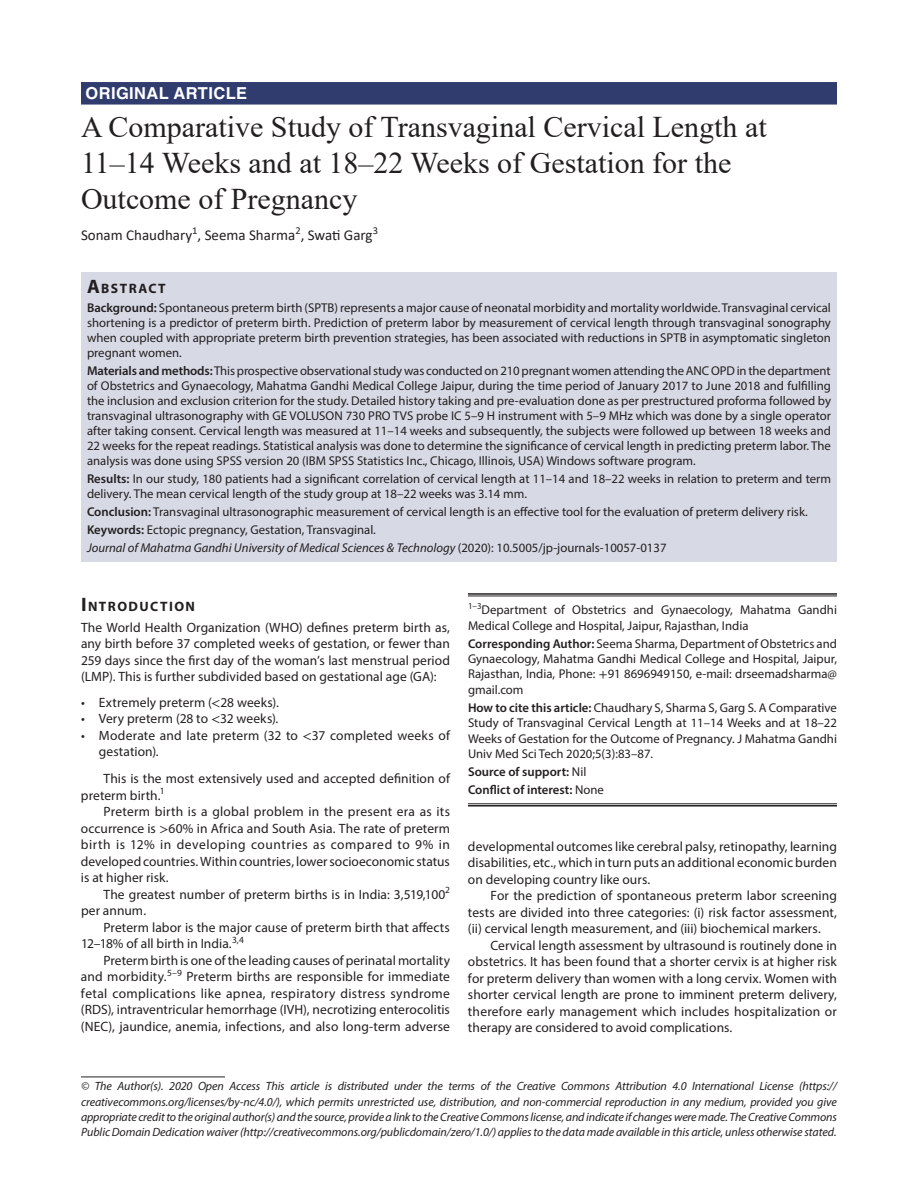
<style>
.page{position:relative;width:918px;height:1188px;background:#fff}
.page>*{position:absolute;margin:0;border:0;box-sizing:border-box;transform-origin:0 0}
.t1{font:30px/36px "Times New Roman";color:#231f20}
.t2{font:700 16.5px "Helvetica LT Std";letter-spacing:.025em;color:#fff}
.t3{font:15px "Calibri";color:#231f20}
.t4{font:700 13.65px "Myriad Pro";letter-spacing:.105em;color:#231f20}
.t5{font:13.5px/16.5px "Myriad Pro";letter-spacing:.005em;color:#231f20;text-align:justify}
.t6{font:12.75px/15px "Myriad Pro";color:#231f20;text-align:justify}
.t7{font:600 12.75px/18.3px "Myriad Pro";color:#231f20}
.t8{font:italic 12px/15.1px "Myriad Pro";letter-spacing:-.005em;color:#231f20;text-align:justify}
.s1{font-size:19.5px}
.s2{font-weight:600}
.s3{font-style:italic}
.s4{font-family:"STIX"}
.s5{font-weight:400}
</style>
<div class="page">
<div style="left:81px;top:82px;width:756px;height:23px;background:#313c6e"></div>
<div style="left:81px;top:272px;width:756px;height:26px;background:#d7d9e5"></div>
<div style="left:81px;top:297px;width:756px;height:69px;background:#d7d9e5"></div>
<div style="left:81px;top:360px;width:756px;height:114px;background:#d7d9e5"></div>
<div style="left:81px;top:468px;width:756px;height:39px;background:#d7d9e5"></div>
<div style="left:81px;top:501px;width:756px;height:24px;background:#d7d9e5"></div>
<div style="left:81px;top:519px;width:756px;height:24px;background:#d7d9e5"></div>
<div style="left:81px;top:537px;width:756px;height:24px;background:#d7d9e5"></div>
<hr style="left:468px;top:593px;width:369px;height:2px;background:#231f20">
<hr style="left:468px;top:596px;width:369px;height:1px;background:#231f20">
<hr style="left:468px;top:804px;width:369px;height:1px;background:#231f20">
<hr style="left:468px;top:805px;width:369px;height:2px;background:#231f20">
<hr style="left:81px;top:1077px;width:144px;height:1px;background:#231f20">
<p class="t2" style="left:86px;top:83px;width:163px">ORIGINAL ARTICLE</p>
<h1 class="t1" style="left:81px;top:108px;width:687px">A Comparative Study of Transvaginal Cervical Length at<br>11–14 Weeks and at 18–22 Weeks of Gestation for the<br>Outcome of Pregnancy</h1>
<p class="t3" style="left:81px;top:225px;width:299px">Sonam Chaudhary<sup>1</sup>, Seema Sharma<sup>2</sup>, Swati Garg<sup>3</sup></p>
<p class="t4" style="left:87px;top:279px;width:80px"><span class="s1">A</span>BSTRACT</p>
<p class="t6" style="left:87px;top:300px;width:746px"><span class="s2">Background:</span> Spontaneous preterm birth (SPTB) represents a major cause of neonatal morbidity and mortality worldwide. Transvaginal cervical shortening is a predictor of preterm birth. Prediction of preterm labor by measurement of cervical length through transvaginal sonography when coupled with appropriate preterm birth prevention strategies, has been associated with reductions in SPTB in asymptomatic singleton pregnant women.</p>
<p class="t6" style="left:87px;top:363px;width:746px"><span class="s2">Materials and methods:</span> This prospective observational study was conducted on 210 pregnant women attending the ANC OPD in the department of Obstetrics and Gynaecology, Mahatma Gandhi Medical College Jaipur, during the time period of January 2017 to June 2018 and fulfilling the inclusion and exclusion criterion for the study. Detailed history taking and pre-evaluation done as per prestructured proforma followed by transvaginal ultrasonography with GE VOLUSON 730 PRO TVS probe IC 5–9 H instrument with 5–9 MHz which was done by a single operator after taking consent. Cervical length was measured at 11–14 weeks and subsequently, the subjects were followed up between 18 weeks and 22 weeks for the repeat readings. Statistical analysis was done to determine the significance of cervical length in predicting preterm labor. The analysis was done using SPSS version 20 (IBM SPSS Statistics Inc., Chicago, Illinois, USA) Windows software program.</p>
<p class="t6" style="left:87px;top:471px;width:746px"><span class="s2">Results:</span> In our study, 180 patients had a significant correlation of cervical length at 11–14 and 18–22 weeks in relation to preterm and term delivery. The mean cervical length of the study group at 18–22 weeks was 3.14 mm.</p>
<p class="t6" style="left:87px;top:503px;width:722px;line-height:18px;text-align:left"><span class="s2">Conclusion:</span> Transvaginal ultrasonographic measurement of cervical length is an effective tool for the evaluation of preterm delivery risk.<br><span class="s2">Keywords:</span> Ectopic pregnancy, Gestation, Transvaginal.<br><span class="s3">Journal of Mahatma Gandhi University of Medical Sciences &amp; Technology</span> (2020): 10.5005/jp-journals-10057-0137</p>
<p class="t4" style="left:81px;top:597px;width:116px"><span class="s1">I</span>NTRODUCTION</p>
<p class="t5" style="left:81px;top:619px;width:371px">The World Health Organization (WHO) defines preterm birth as, any birth before 37 completed weeks of gestation, or fewer than 259 days since the first day of the woman’s last menstrual period (LMP). This is further subdivided based on gestational age (GA):</p>
<p class="t5" style="left:81px;top:694px;width:199px">• Extremely preterm (<span class="s4">&lt;</span>28 weeks).</p>
<p class="t5" style="left:81px;top:710px;width:199px">• Very preterm (28 to <span class="s4">&lt;</span>32 weeks).</p>
<p class="t5" style="left:99px;top:727px;width:353px;text-indent:-18px">• Moderate and late preterm (32 to <span class="s4">&lt;</span>37 completed weeks of gestation).</p>
<p class="t5" style="left:81px;top:770px;width:370px;text-indent:23px">This is the most extensively used and accepted definition of preterm birth.<sup>1</sup></p>
<p class="t5" style="left:81px;top:803px;width:371px;text-indent:23px">Preterm birth is a global problem in the present era as its occurrence is <span class="s4">&gt;</span>60% in Africa and South Asia. The rate of preterm birth is 12% in developing countries as compared to 9% in developed countries. Within countries, lower socioeconomic status is at higher risk.</p>
<p class="t5" style="left:81px;top:886px;width:370px;text-indent:22px">The greatest number of preterm births is in India: 3,519,100<sup>2 </sup>per annum.</p>
<p class="t5" style="left:81px;top:919px;width:370px;text-indent:23px">Preterm labor is the major cause of preterm birth that affects<br>12–18% of all birth in India.<sup>3,4</sup></p>
<p class="t5" style="left:81px;top:952px;width:371px;text-indent:23px">Preterm birth is one of the leading causes of perinatal mortality and morbidity.<sup>5–9</sup> Preterm births are responsible for immediate fetal complications like apnea, respiratory distress syndrome (RDS), intraventricular hemorrhage (IVH), necrotizing enterocolitis (NEC), jaundice, anemia, infections, and also long-term adverse</p>
<p class="t6" style="left:468px;top:602px;width:370px"><sup>1–3</sup>Department of Obstetrics and Gynaecology, Mahatma Gandhi<br>Medical College and Hospital, Jaipur, Rajasthan, India</p>
<p class="t6" style="left:468px;top:636px;width:371px"><span class="s2">Corresponding Author:</span> Seema Sharma, Department of Obstetrics and Gynaecology, Mahatma Gandhi Medical College and Hospital, Jaipur, Rajasthan, India, Phone: <span class="s4">+</span>91 8696949150, e-mail: drseemadsharma@ gmail.com</p>
<p class="t6" style="left:468px;top:700px;width:371px"><span class="s2">How to cite this article:</span> Chaudhary S, Sharma S, Garg S. A Comparative Study of Transvaginal Cervical Length at 11–14 Weeks and at 18–22<br>Weeks of Gestation for the Outcome of Pregnancy. J Mahatma Gandhi Univ Med Sci Tech 2020;5(3):83–87.</p>
<p class="t7" style="left:468px;top:762px;width:137px">Source of support: <span class="s5">Nil<br></span>Conflict of interest: <span class="s5">None</span></p>
<p class="t5" style="left:468px;top:838px;width:370px">developmental outcomes like cerebral palsy, retinopathy, learning disabilities, etc., which in turn puts an additional economic burden on developing country like ours.</p>
<p class="t5" style="left:468px;top:887px;width:371px;text-indent:23px">For the prediction of spontaneous preterm labor screening tests are divided into three categories: (i) risk factor assessment, (ii) cervical length measurement, and (iii) biochemical markers.</p>
<p class="t5" style="left:468px;top:937px;width:371px;text-indent:23px">Cervical length assessment by ultrasound is routinely done in obstetrics. It has been found that a shorter cervix is at higher risk for preterm delivery than women with a long cervix. Women with shorter cervical length are prone to imminent preterm delivery, therefore early management which includes hospitalization or therapy are considered to avoid complications.</p>
<p class="t8" style="left:81px;top:1079px;width:758px">© The Author(s). 2020 Open Access This article is distributed under the terms of the Creative Commons Attribution 4.0 International License (https:// creativecommons.org/licenses/by-nc/4.0/), which permits unrestricted use, distribution, and non-commercial reproduction in any medium, provided you give appropriate credit to the original author(s) and the source, provide a link to the Creative Commons license, and indicate if changes were made. The Creative Commons Public Domain Dedication waiver (http://creativecommons.org/publicdomain/zero/1.0/) applies to the data made available in this article, unless otherwise stated.</p>
</div>
